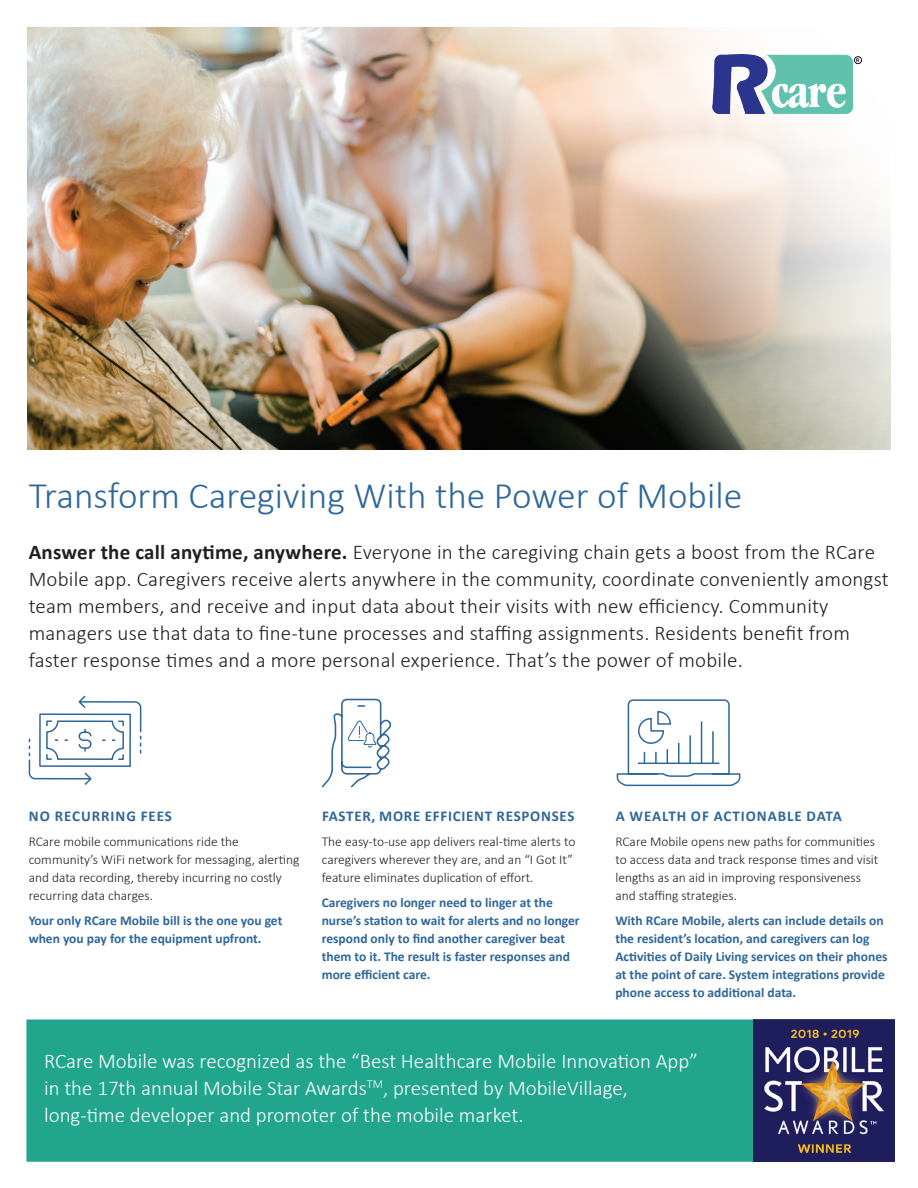
<style>
.page{position:relative;width:918px;height:1188px;background:#fff}
.page>*{position:absolute;margin:0;border:0;box-sizing:border-box;transform-origin:0 0}
.t1{font:300 37.5px "Calibri";color:#2f679a}
.t2{font:300 21px/27px "Calibri";letter-spacing:.01em;color:#231f20}
.t3{font:300 21px/27px "Calibri";color:#fff}
.t4{font:700 15px "Calibri";letter-spacing:.05em;color:#2f679a}
.t5{font:700 13.5px/18px "Calibri";color:#2f679a}
.t6{font:300 13.5px/18px "Calibri";color:#231f20}
.s1{font-weight:700}
</style>
<div class="page">
<img style="left:27px;top:27px;width:281px;height:422px">
<img style="left:308px;top:27px;width:583px;height:423px">
<div style="left:26px;top:1020px;width:867px;height:142px;background:#22a58d;border:2px solid #22a58d"></div>
<img style="left:712px;top:54px;width:150px;height:60px">
<img style="left:753px;top:1020px;width:142px;height:142px">
<svg style="left:321px;top:698px;width:71px;height:90px"></svg>
<svg style="left:616px;top:699px;width:125px;height:88px"></svg>
<hr style="left:639px;top:763px;width:80px;height:1px;background:#2f679a">
<svg style="left:28px;top:695px;width:114px;height:90px"></svg>
<h1 class="t1" style="left:29px;top:472px;width:715px">Transform Caregiving With the Power of Mobile</h1>
<p class="t2" style="left:29px;top:538px;width:861px"><span class="s1">Answer the call anytime, anywhere.</span> Everyone in the caregiving chain gets a boost from the RCare Mobile app. Caregivers receive alerts anywhere in the community, coordinate conveniently amongst team members, and receive and input data about their visits with new efficiency. Community managers use that data to fine-tune processes and staffing assignments. Residents benefit from faster response times and a more personal experience. That’s the power of mobile.</p>
<p class="t4" style="left:29px;top:806px;width:145px">NO RECURRING FEES</p>
<p class="t6" style="left:29px;top:832px;width:272px">RCare mobile communications ride the community’s WiFi network for messaging, alerting and data recording, thereby incurring no costly recurring data charges.</p>
<p class="t5" style="left:29px;top:911px;width:255px">Your only RCare Mobile bill is the one you get when you pay for the equipment upfront.</p>
<p class="t4" style="left:322px;top:806px;width:254px">FASTER, MORE EFFICIENT RESPONSES</p>
<p class="t6" style="left:322px;top:832px;width:255px">The easy-to-use app delivers real-time alerts to caregivers wherever they are, and an “I Got It” feature eliminates duplication of effort.</p>
<p class="t5" style="left:322px;top:893px;width:260px">Caregivers no longer need to linger at the nurse’s station to wait for alerts and no longer respond only to find another caregiver beat them to it. The result is faster responses and more efficient care.</p>
<p class="t4" style="left:616px;top:806px;width:228px">A WEALTH OF ACTIONABLE DATA</p>
<p class="t6" style="left:615px;top:832px;width:264px">RCare Mobile opens new paths for communities to access data and track response times and visit lengths as an aid in improving responsiveness and staffing strategies.</p>
<p class="t5" style="left:615px;top:911px;width:274px">With RCare Mobile, alerts can include details on the resident’s location, and caregivers can log Activities of Daily Living services on their phones at the point of care. System integrations provide phone access to additional data.</p>
<h2 class="t3" style="left:44px;top:1047px;width:655px">RCare Mobile was recognized as the “Best Healthcare Mobile Innovation App” in the 17th annual Mobile Star Awards<sup>TM</sup>, presented by MobileVillage, long-time developer and promoter of the mobile market.</h2>
</div>
